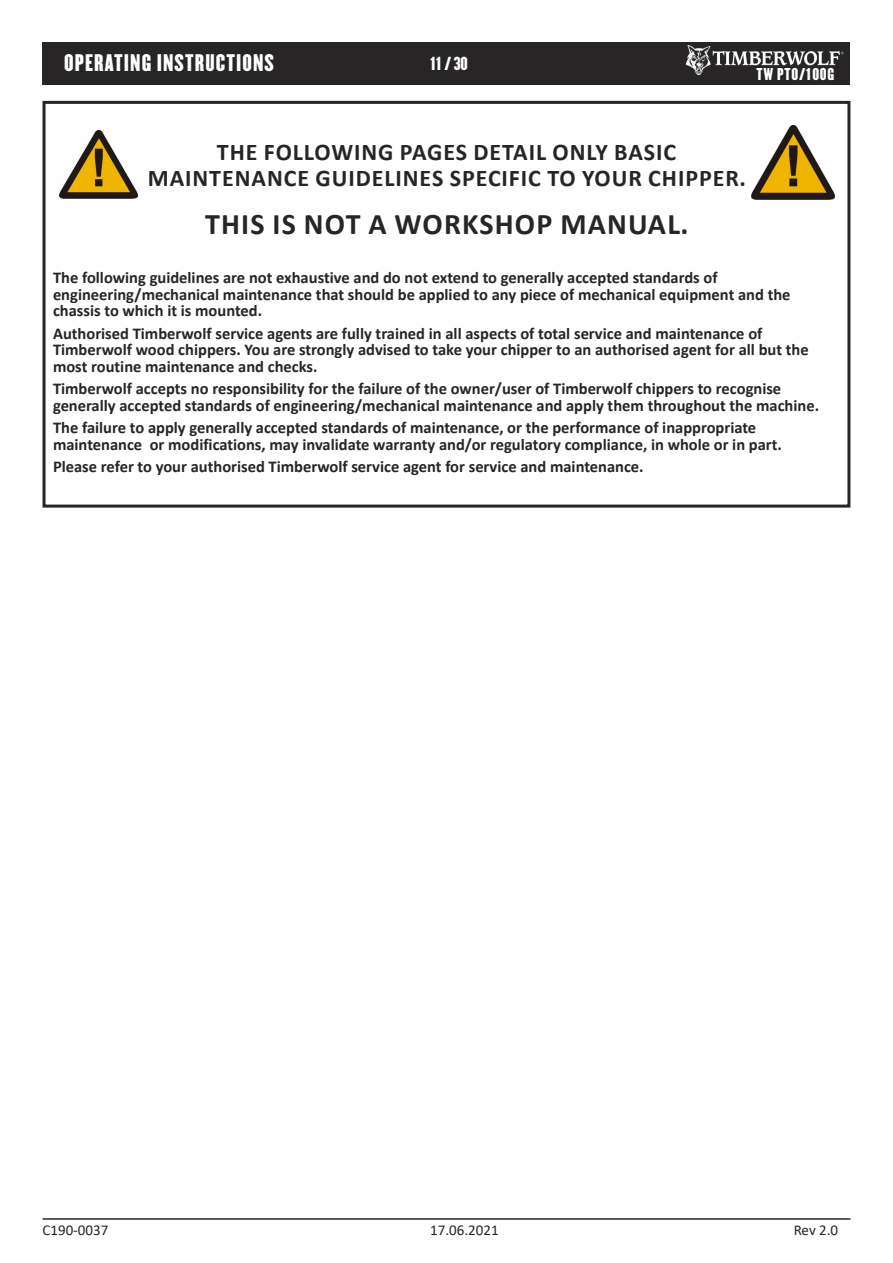
<style>
.page{position:relative;width:893px;height:1263px;background:#fff}
.page>*{position:absolute;margin:0;border:0;box-sizing:border-box;transform-origin:0 0}
.t1{font:700 30px "Calibri";letter-spacing:.04em;color:#272526}
.t2{font:700 24px/25.5px "Calibri";letter-spacing:.04em;color:#272526;text-align:center}
.t3{font:21px "Champion HTF Lightweight";letter-spacing:.05em;color:#fff}
.t4{font:700 16.5px/16.5px "Calibri";color:#272526}
.t5{font:16.5px "Champion HTF Lightweight";color:#fff}
.t6{font:15px "Calibri";color:#272526}
.t7{font:15px "Champion HTF Lightweight";letter-spacing:.05em;color:#fff}
</style>
<div class="page">
<div style="left:43px;top:43px;width:807px;height:42px;background:#272526"></div>
<img style="left:682px;top:42px;width:163px;height:34px">
<hr style="left:43px;top:1218px;width:807px;height:2px;background:#272526">
<div style="left:43px;top:101px;width:807px;height:407px;border:3px solid #272526"></div>
<img style="left:59px;top:131px;width:78px;height:68px">
<img style="left:751px;top:125px;width:84px;height:74px">
<p class="t3" style="left:64px;top:55px;width:211px">OPERATING INSTRUCTIONS</p>
<p class="t5" style="left:430px;top:57px;width:39px">11 / 30</p>
<p class="t7" style="left:756px;top:68px;width:79px">TW PTO/100G</p>
<h2 class="t2" style="left:148px;top:141px;width:600px">THE FOLLOWING PAGES DETAIL ONLY BASIC<br>MAINTENANCE GUIDELINES SPECIFIC TO YOUR CHIPPER.</h2>
<h1 class="t1" style="left:205px;top:211px;width:485px">THIS IS NOT A WORKSHOP MANUAL.</h1>
<p class="t4" style="left:53px;top:271px;width:739px">The following guidelines are not exhaustive and do not extend to generally accepted standards of engineering/mechanical maintenance that should be applied to any piece of mechanical equipment and the chassis to which it is mounted.</p>
<p class="t4" style="left:53px;top:326px;width:757px">Authorised Timberwolf service agents are fully trained in all aspects of total service and maintenance of<br>Timberwolf wood chippers. You are strongly advised to take your chipper to an authorised agent for all but the most routine maintenance and checks.</p>
<p class="t4" style="left:53px;top:382px;width:768px">Timberwolf accepts no responsibility for the failure of the owner/user of Timberwolf chippers to recognise generally accepted standards of engineering/mechanical maintenance and apply them throughout the machine.</p>
<p class="t4" style="left:53px;top:421px;width:730px">The failure to apply generally accepted standards of maintenance, or the performance of inappropriate maintenance or modifications, may invalidate warranty and/or regulatory compliance, in whole or in part.</p>
<p class="t4" style="left:53px;top:460px;width:592px">Please refer to your authorised Timberwolf service agent for service and maintenance.</p>
<p class="t6" style="left:43px;top:1223px;width:67px">C190-0037</p>
<p class="t6" style="left:430px;top:1223px;width:70px">17.06.2021</p>
<p class="t6" style="left:794px;top:1223px;width:46px">Rev 2.0</p>
</div>
